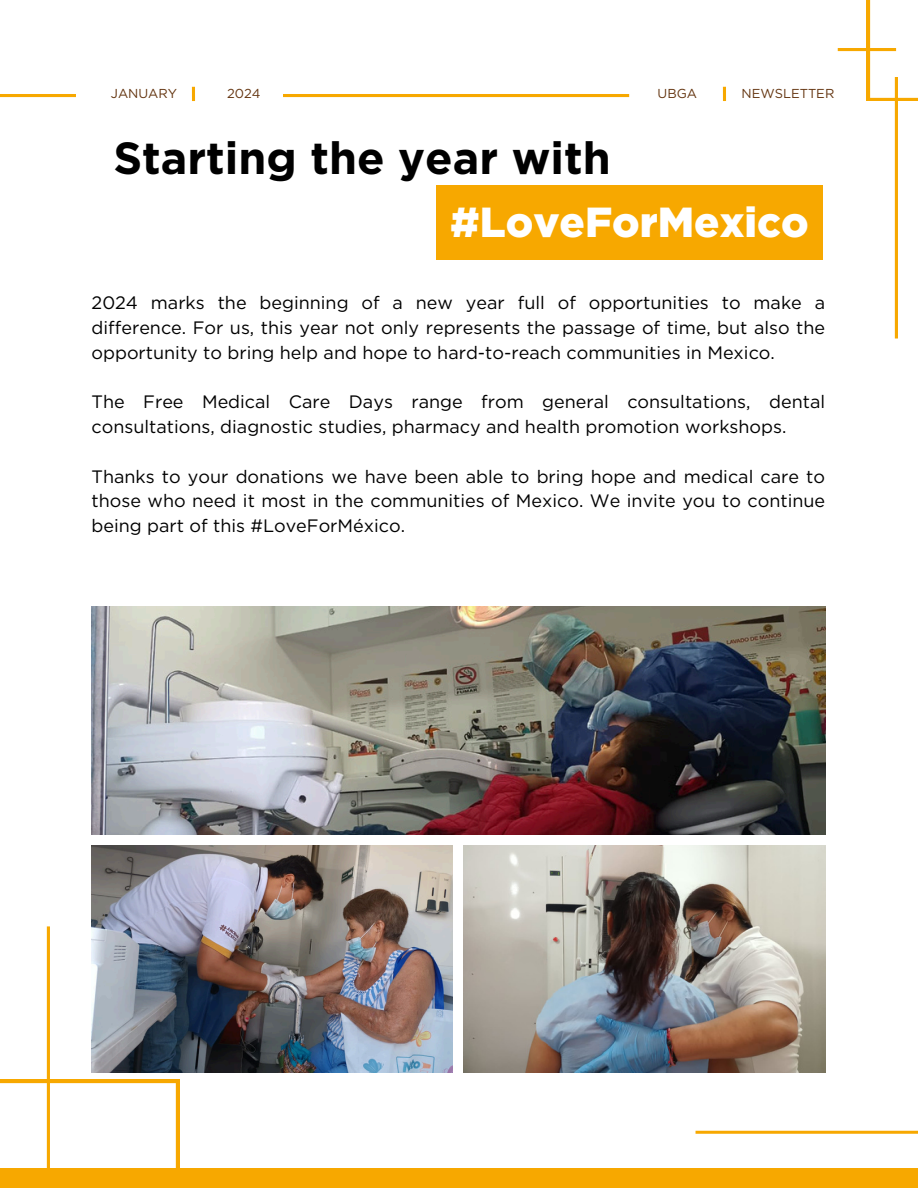
<style>
.page{position:relative;width:918px;height:1188px;background:#fff}
.page>*{position:absolute;margin:0;border:0;box-sizing:border-box;transform-origin:0 0}
.t1{font:700 45px "Gotham";color:#000}
.t2{font:900 42px "Gotham";color:#fff}
.t3{font:18px/24.8px "Gotham";color:#000;text-align:justify}
.t4{font:12.9px "Gotham";color:#643510}
</style>
<div class="page">
<img style="left:92px;top:607px;width:733px;height:227px">
<img style="left:92px;top:845px;width:361px;height:228px">
<img style="left:464px;top:845px;width:361px;height:228px">
<svg style="left:838px;top:0;width:80px;height:339px"></svg>
<svg style="left:0;top:87px;width:629px;height:14px"></svg>
<svg style="left:723px;top:87px;width:3px;height:14px"></svg>
<div style="left:436px;top:185px;width:387px;height:74px;background:#f7a800"></div>
<div style="left:0;top:1168px;width:917px;height:20px;background:#f7a800"></div>
<svg style="left:0;top:926px;width:179px;height:242px"></svg>
<svg style="left:695px;top:1131px;width:223px;height:3px"></svg>
<h3 class="t4" style="left:111px;top:86px;width:68px">JANUARY</h3>
<p class="t4" style="left:227px;top:86px;width:35px">2024</p>
<h3 class="t4" style="left:658px;top:86px;width:41px">UBGA</h3>
<h1 class="t4" style="left:742px;top:86px;width:94px">NEWSLETTER</h1>
<h1 class="t1" style="left:113px;top:131px;width:499px">Starting the year with</h1>
<h3 class="t2" style="left:450px;top:197px;width:360px">#LoveForMexico</h3>
<p class="t3" style="left:92px;top:291px;width:735px">2024 marks the beginning of a new year full of opportunities to make a difference. For us, this year not only represents the passage of time, but also the opportunity to bring help and hope to hard-to-reach communities in Mexico.</p>
<p class="t3" style="left:92px;top:390px;width:735px">The Free Medical Care Days range from general consultations, dental consultations, diagnostic studies, pharmacy and health promotion workshops.</p>
<p class="t3" style="left:92px;top:464px;width:735px">Thanks to your donations we have been able to bring hope and medical care to those who need it most in the communities of Mexico. We invite you to continue being part of this #LoveForMéxico.</p>
</div>
